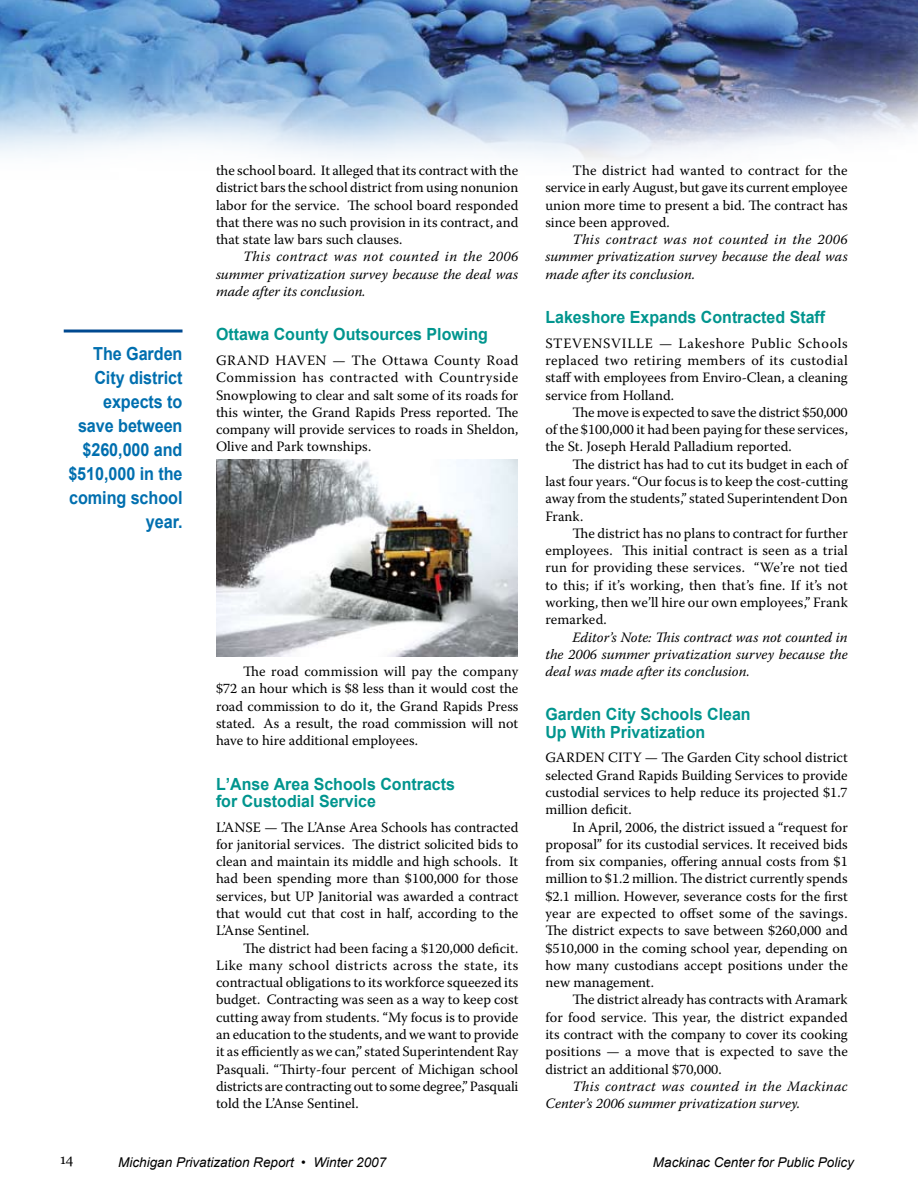
<style>
.page{position:relative;width:918px;height:1188px;background:#fff}
.page>*{position:absolute;margin:0;border:0;box-sizing:border-box;transform-origin:0 0}
.t1{font:700 18px/24px "Arial";letter-spacing:-.005em;color:#006faf;text-align:right;scale:.9 1}
.t2{font:700 16.8px/17.2px "Arial";color:#00958e;scale:.95 1}
.t3{font:14.25px/17.2px "Warnock Pro";color:#000;text-align:justify}
.t4{font:italic 14.25px/17.2px "Warnock Pro";color:#000;text-align:justify}
.t5{font:italic 13.5px "Arial";color:#000}
.t6{font:13.5px "Georgia";color:#000}
</style>
<div class="page">
<img style="left:0;top:0;width:918px;height:161px">
<hr style="left:64px;top:330px;width:119px;height:3px;background:#004990">
<img style="left:216px;top:460px;width:301px;height:197px">
<p class="t1" style="left:68px;top:341px;width:128px">The Garden<br>City district expects to save between $260,000 and $510,000 in the coming school year.</p>
<p class="t3" style="left:216px;top:161px;width:304px">the school board. It alleged that its contract with the district bars the school district from using nonunion labor for the service. The school board responded that there was no such provision in its contract, and that state law bars such clauses.</p>
<p class="t4" style="left:216px;top:248px;width:304px;text-indent:27px">This contract was not counted in the 2006 summer privatization survey because the deal was made after its conclusion.</p>
<p class="t2" style="left:216px;top:326px;width:288px">Ottawa County Outsources Plowing</p>
<p class="t3" style="left:216px;top:351px;width:304px">GRAND HAVEN — The Ottawa County Road Commission has contracted with Countryside Snowplowing to clear and salt some of its roads for this winter, the Grand Rapids Press reported. The company will provide services to roads in Sheldon, Olive and Park townships.</p>
<p class="t3" style="left:216px;top:663px;width:304px;text-indent:27px">The road commission will pay the company $72 an hour which is $8 less than it would cost the road commission to do it, the Grand Rapids Press stated. As a result, the road commission will not have to hire additional employees.</p>
<p class="t2" style="left:216px;top:775px;width:253px">L’Anse Area Schools Contracts for Custodial Service</p>
<p class="t3" style="left:216px;top:818px;width:304px">L’ANSE — The L’Anse Area Schools has contracted for janitorial services. The district solicited bids to clean and maintain its middle and high schools. It had been spending more than $100,000 for those services, but UP Janitorial was awarded a contract that would cut that cost in half, according to the L’Anse Sentinel.</p>
<p class="t3" style="left:216px;top:939px;width:304px;text-indent:27px">The district had been facing a $120,000 deficit.<br>Like many school districts across the state, its contractual obligations to its workforce squeezed its budget. Contracting was seen as a way to keep cost cutting away from students. “My focus is to provide an education to the students, and we want to provide it as efficiently as we can,” stated Superintendent Ray Pasquali. “Thirty-four percent of Michigan school districts are contracting out to some degree,” Pasquali told the L’Anse Sentinel.</p>
<p class="t3" style="left:545px;top:161px;width:304px;text-indent:27px">The district had wanted to contract for the service in early August, but gave its current employee union more time to present a bid. The contract has since been approved.</p>
<p class="t4" style="left:545px;top:231px;width:304px;text-indent:27px">This contract was not counted in the 2006 summer privatization survey because the deal was made after its conclusion.</p>
<p class="t2" style="left:545px;top:308px;width:296px">Lakeshore Expands Contracted Staff</p>
<p class="t3" style="left:545px;top:334px;width:304px">STEVENSVILLE — Lakeshore Public Schools replaced two retiring members of its custodial staff with employees from Enviro-Clean, a cleaning service from Holland.</p>
<p class="t3" style="left:545px;top:403px;width:304px;text-indent:27px">The move is expected to save the district $50,000 of the $100,000 it had been paying for these services, the St. Joseph Herald Palladium reported.</p>
<p class="t3" style="left:545px;top:455px;width:304px;text-indent:27px">The district has had to cut its budget in each of last four years. “Our focus is to keep the cost-cutting away from the students,” stated Superintendent Don Frank.</p>
<p class="t3" style="left:545px;top:524px;width:304px;text-indent:27px">The district has no plans to contract for further employees. This initial contract is seen as a trial run for providing these services. “We’re not tied to this; if it’s working, then that’s fine. If it’s not working, then we’ll hire our own employees,” Frank remarked.</p>
<p class="t4" style="left:545px;top:628px;width:304px;text-indent:27px">Editor’s Note: This contract was not counted in the 2006 summer privatization survey because the deal was made after its conclusion.</p>
<p class="t2" style="left:545px;top:706px;width:218px">Garden City Schools Clean<br>Up With Privatization</p>
<p class="t3" style="left:545px;top:749px;width:304px">GARDEN CITY — The Garden City school district selected Grand Rapids Building Services to provide custodial services to help reduce its projected $1.7 million deficit.</p>
<p class="t3" style="left:545px;top:818px;width:304px;text-indent:27px">In April, 2006, the district issued a “request for proposal” for its custodial services. It received bids from six companies, offering annual costs from $1 million to $1.2 million. The district currently spends $2.1 million. However, severance costs for the first year are expected to offset some of the savings.<br>The district expects to save between $260,000 and $510,000 in the coming school year, depending on how many custodians accept positions under the new management.</p>
<p class="t3" style="left:545px;top:991px;width:304px;text-indent:27px">The district already has contracts with Aramark for food service. This year, the district expanded its contract with the company to cover its cooking positions — a move that is expected to save the district an additional $70,000.</p>
<p class="t4" style="left:545px;top:1077px;width:304px;text-indent:27px">This contract was counted in the Mackinac<br>Center’s 2006 summer privatization survey.</p>
<p class="t6" style="left:60px;top:1151px;width:15px">14</p>
<p class="t5" style="left:118px;top:1154px;width:269px">Michigan Privatization Report • Winter 2007</p>
<p class="t5" style="left:653px;top:1154px;width:203px">Mackinac Center for Public Policy</p>
</div>
